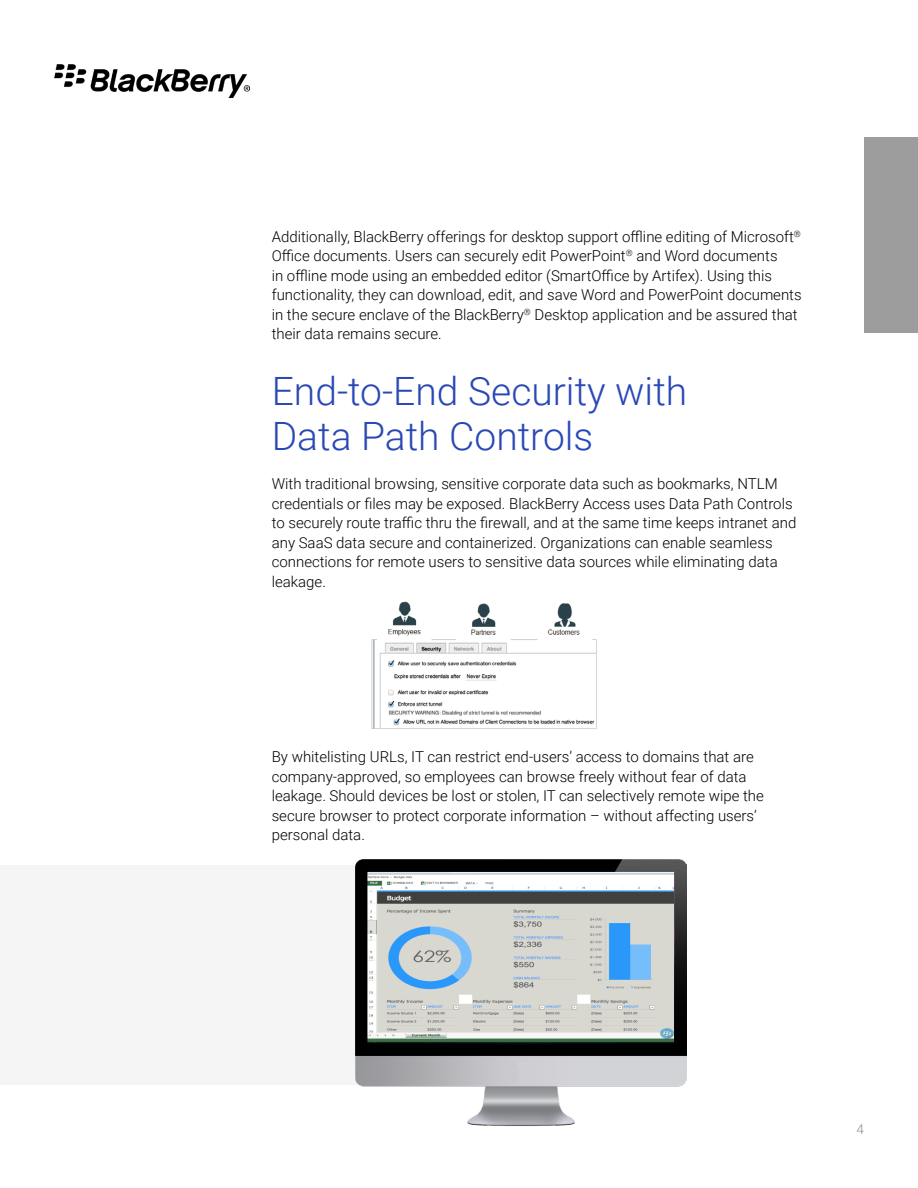
<style>
.page{position:relative;width:918px;height:1188px;background:#fff}
.page>*{position:absolute;margin:0;border:0;box-sizing:border-box;transform-origin:0 0}
.t1{font:300 39px/45px "Roboto";color:#2948b5}
.t2{font:300 15px/19.5px "Roboto";color:#000}
.t3{font:300 13.5px "Roboto";color:#938e8c}
</style>
<div class="page">
<img style="left:55px;top:64px;width:195px;height:34px">
<div style="left:864px;top:137px;width:54px;height:196px;background:#9d9d9d"></div>
<div style="left:0;top:865px;width:450px;height:220px;background:#f5f5f5"></div>
<img style="left:355px;top:860px;width:331px;height:266px">
<img style="left:371px;top:601px;width:226px;height:128px">
<p class="t2" style="left:272px;top:226px;width:531px">Additionally, BlackBerry offerings for desktop support offline editing of Microsoft<sup>® </sup>Office documents. Users can securely edit PowerPoint<sup>®</sup> and Word documents<br>in offline mode using an embedded editor (SmartOffice by Artifex). Using this functionality, they can download, edit, and save Word and PowerPoint documents in the secure enclave of the BlackBerry<sup>®</sup> Desktop application and be assured that their data remains secure.</p>
<h1 class="t1" style="left:272px;top:367px;width:417px">End-to-End Security with<br>Data Path Controls</h1>
<p class="t2" style="left:272px;top:473px;width:526px">With traditional browsing, sensitive corporate data such as bookmarks, NTLM credentials or files may be exposed. BlackBerry Access uses Data Path Controls to securely route traffic thru the firewall, and at the same time keeps intranet and any SaaS data secure and containerized. Organizations can enable seamless connections for remote users to sensitive data sources while eliminating data leakage.</p>
<p class="t2" style="left:272px;top:746px;width:494px">By whitelisting URLs, IT can restrict end-users’ access to domains that are company-approved, so employees can browse freely without fear of data leakage. Should devices be lost or stolen, IT can selectively remote wipe the secure browser to protect corporate information – without affecting users’ personal data.</p>
<p class="t3" style="left:857px;top:1119px;width:9px">4</p>
</div>
